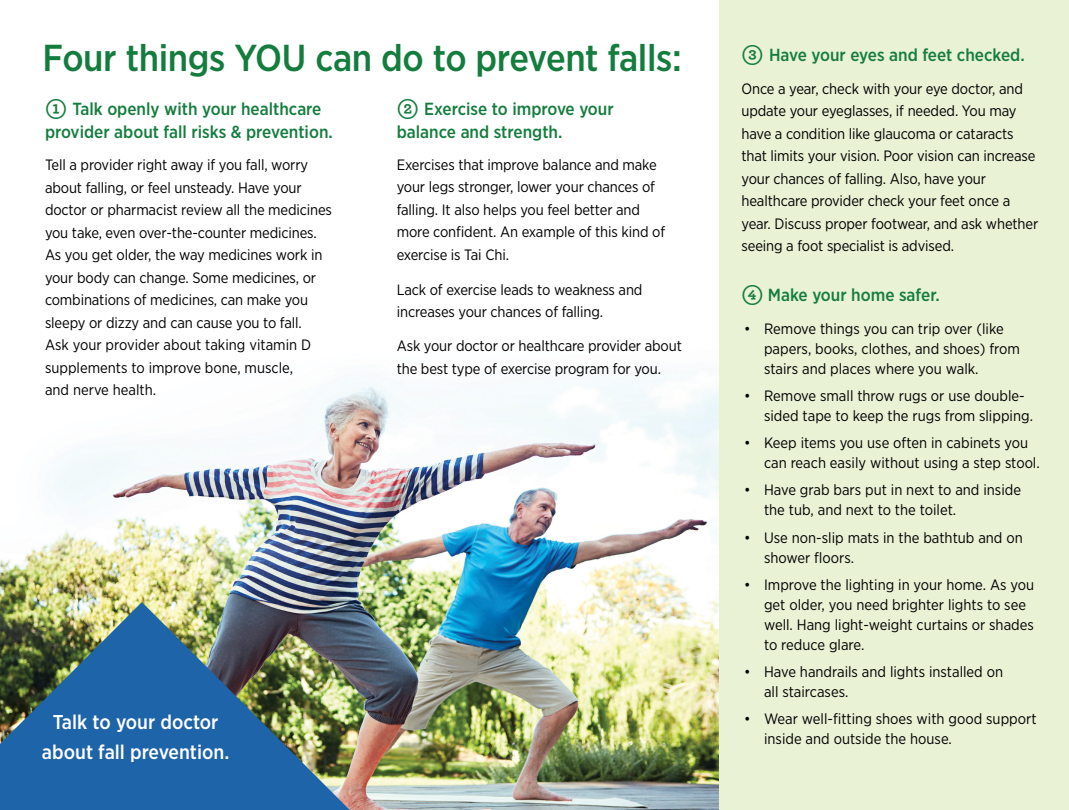
<style>
.page{position:relative;width:1069px;height:810px;background:#fff}
.page>*{position:absolute;margin:0;border:0;box-sizing:border-box;transform-origin:0 0}
.t1{font:500 37.5px "Gotham Narrow";letter-spacing:-.01em;color:#147d3e}
.t2{font:500 20px/30px "Gotham Narrow";color:#fff;text-align:center}
.t3{font:500 17.5px/22.5px "Gotham Narrow";color:#147d3e}
.t4{font:15px/22.5px "Gotham Narrow";letter-spacing:-.01em;color:#000}
.s1{font-family:"Archer";font-weight:700;font-size:20px}
</style>
<div class="page">
<img style="left:0;top:379px;width:719px;height:431px">
<div style="left:719px;top:0;width:350px;height:810px;background:#e9f2d5"></div>
<img style="left:0;top:602px;width:350px;height:208px">
<h2 class="t1" style="left:42px;top:34px;width:641px">Four things YOU can do to prevent falls:</h2>
<h3 class="t3" style="left:741px;top:44px;width:285px"><span class="s1">3</span> Have your eyes and feet checked.</h3>
<h3 class="t3" style="left:45px;top:98px;width:289px"><span class="s1">1</span> Talk openly with your healthcare provider about fall risks &amp; prevention.</h3>
<p class="t4" style="left:45px;top:154px;width:288px">Tell a provider right away if you fall, worry about falling, or feel unsteady. Have your doctor or pharmacist review all the medicines you take, even over-the-counter medicines.</p>
<p class="t4" style="left:45px;top:244px;width:279px">As you get older, the way medicines work in your body can change. Some medicines, or combinations of medicines, can make you sleepy or dizzy and can cause you to fall.<br>Ask your provider about taking vitamin D supplements to improve bone, muscle,<br>and nerve health.</p>
<p class="t4" style="left:741px;top:77px;width:298px">Once a year, check with your eye doctor, and update your eyeglasses, if needed. You may have a condition like glaucoma or cataracts that limits your vision. Poor vision can increase your chances of falling. Also, have your healthcare provider check your feet once a year. Discuss proper footwear, and ask whether seeing a foot specialist is advised.</p>
<h3 class="t3" style="left:741px;top:284px;width:200px"><span class="s1">4</span> Make your home safer.</h3>
<p class="t4" style="left:764px;top:318px;width:257px;line-height:20px;text-indent:-20px">• Remove things you can trip over (like papers, books, clothes, and shoes) from stairs and places where you walk.</p>
<p class="t4" style="left:764px;top:386px;width:270px;line-height:20px;text-indent:-20px">• Remove small throw rugs or use double&shy;sided tape to keep the rugs from slipping.</p>
<p class="t4" style="left:764px;top:433px;width:277px;line-height:20px;text-indent:-20px">• Keep items you use often in cabinets you can reach easily without using a step stool.</p>
<p class="t4" style="left:764px;top:480px;width:259px;line-height:20px;text-indent:-20px">• Have grab bars put in next to and inside the tub, and next to the toilet.</p>
<p class="t4" style="left:764px;top:527px;width:260px;line-height:20px;text-indent:-20px">• Use non-slip mats in the bathtub and on shower floors.</p>
<p class="t4" style="left:764px;top:574px;width:272px;line-height:20px;text-indent:-20px">• Improve the lighting in your home. As you get older, you need brighter lights to see well. Hang light-weight curtains or shades to reduce glare.</p>
<p class="t4" style="left:764px;top:661px;width:241px;line-height:20px;text-indent:-20px">• Have handrails and lights installed on all staircases.</p>
<p class="t4" style="left:764px;top:709px;width:274px;line-height:20px;text-indent:-20px">• Wear well-fitting shoes with good support inside and outside the house.</p>
<h3 class="t3" style="left:397px;top:97px;width:218px"><span class="s1">2</span> Exercise to improve your balance and strength.</h3>
<p class="t4" style="left:397px;top:153px;width:270px">Exercises that improve balance and make your legs stronger, lower your chances of falling. It also helps you feel better and more confident. An example of this kind of exercise is Tai Chi.</p>
<p class="t4" style="left:397px;top:278px;width:247px">Lack of exercise leads to weakness and increases your chances of falling.</p>
<p class="t4" style="left:397px;top:334px;width:287px">Ask your doctor or healthcare provider about the best type of exercise program for you.</p>
<p class="t2" style="left:42px;top:707px;width:189px">Talk to your doctor about fall prevention.</p>
</div>
